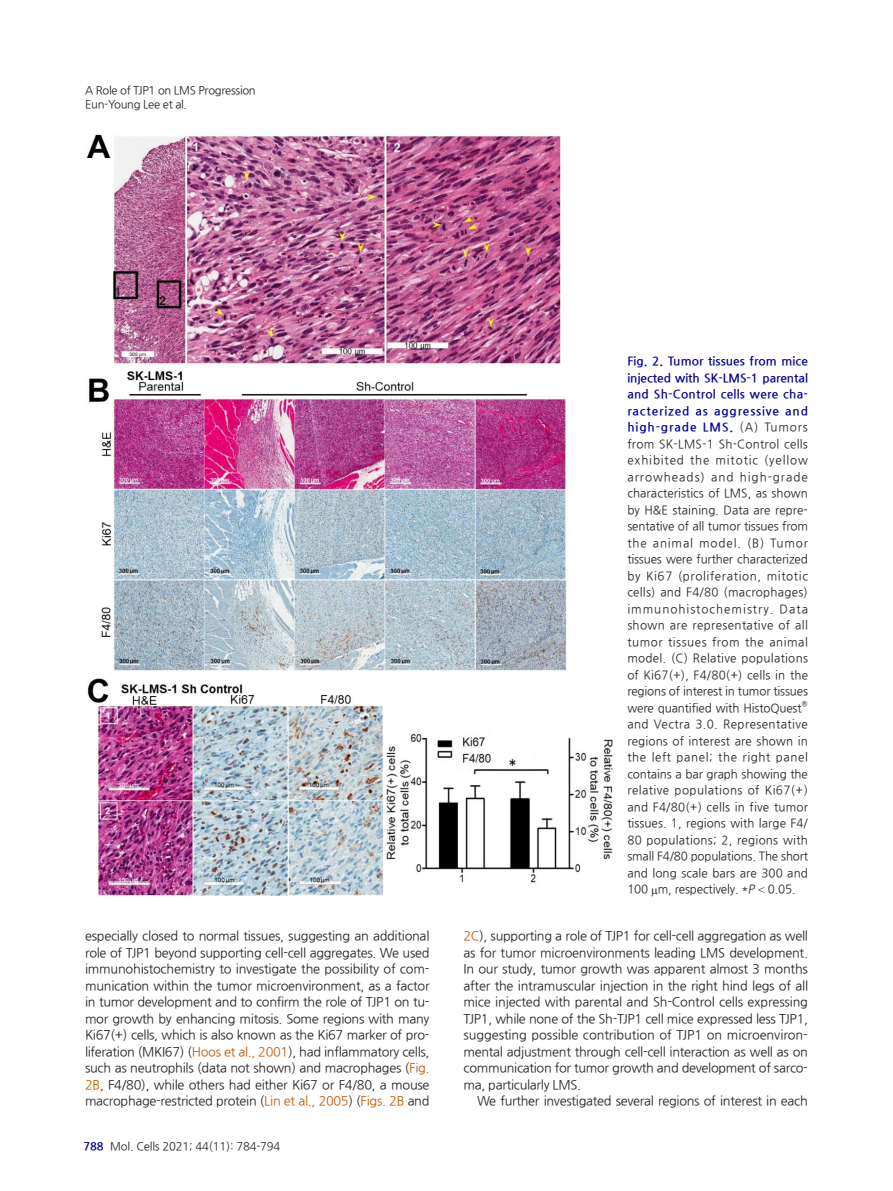
<style>
.page{position:relative;width:893px;height:1191px;background:#fff}
.page>*{position:absolute;margin:0;border:0;box-sizing:border-box;transform-origin:0 0}
.본문{font:12.75px/16.5px "Nanum Gothic";letter-spacing:-.025em;color:#231f20;text-align:justify}
.그림설명{font:12px/16.5px "Nanum Gothic";letter-spacing:-.01em;color:#231f20;text-align:justify}
.t1{font:11.25px/13.5px "Nanum Gothic";letter-spacing:-.025em;color:#231f20}
.그림설명-2{font:7.05px "Nanum Gothic";color:#231f20}
.s1{font-weight:700;color:#00009a}
.s2{font-style:italic}
.s3{font-family:"Times New Roman"}
.s4{color:#c35900}
</style>
<div class="page">
<img style="left:86px;top:133px;width:527px;height:762px">
<p class="t1" style="left:85px;top:84px;width:172px">A Role of TJP1 on LMS Progression<br>Eun-Young Lee et al.</p>
<p class="그림설명" style="left:627px;top:353px;width:182px"><span class="s1">Fig. 2. Tumor tissues from mice injected with SK-LMS-1 parental and Sh-Control cells were cha&shy;racterized as aggressive and high-grade LMS.</span> (A) Tumors from SK-LMS-1 Sh-Control cells exhibited the mitotic (yellow arrowheads) and high-grade characteristics of LMS, as shown by H&amp;E staining. Data are repre&shy;sentative of all tumor tissues from the animal model. (B) Tumor tissues were further characterized by Ki67 (proliferation, mitotic cells) and F4/80 (macrophages) immunohistochemistry. Data shown are representative of all tumor tissues from the animal model. (C) Relative populations of Ki67(+), F4/80(+) cells in the regions of interest in tumor tissues were quantified with HistoQuest</p>
<p class="그림설명-2" style="left:801px;top:700px;width:8px">®</p>
<p class="그림설명" style="left:627px;top:716px;width:182px">and Vectra 3.0. Representative regions of interest are shown in the left panel; the right panel contains a bar graph showing the relative populations of Ki67(+) and F4/80(+) cells in five tumor tissues. 1, regions with large F4/ 80 populations; 2, regions with small F4/80 populations. The short and long scale bars are 300 and 100 m, respectively. *<span class="s2">P</span> <span class="s3">&lt;</span> 0.05.</p>
<p class="본문" style="left:85px;top:928px;width:346px">especially closed to normal tissues, suggesting an additional role of TJP1 beyond supporting cell-cell aggregates. We used immunohistochemistry to investigate the possibility of com&shy;munication within the tumor microenvironment, as a factor in tumor development and to confirm the role of TJP1 on tu&shy;mor growth by enhancing mitosis. Some regions with many Ki67(+) cells, which is also known as the Ki67 marker of pro&shy;liferation (MKI67) (<span class="s4">Hoos et al., 2001</span>), had inflammatory cells, such as neutrophils (data not shown) and macrophages (<span class="s4">Fig.<br>2B</span>, F4/80), while others had either Ki67 or F4/80, a mouse macrophage-restricted protein (<span class="s4">Lin et al., 2005</span>) (<span class="s4">Figs. 2B</span> and</p>
<p class="본문" style="left:463px;top:928px;width:346px"><span class="s4">2C</span>), supporting a role of TJP1 for cell-cell aggregation as well as for tumor microenvironments leading LMS development.<br>In our study, tumor growth was apparent almost 3 months after the intramuscular injection in the right hind legs of all mice injected with parental and Sh-Control cells expressing TJP1, while none of the Sh-TJP1 cell mice expressed less TJP1, suggesting possible contribution of TJP1 on microenviron&shy;mental adjustment through cell-cell interaction as well as on communication for tumor growth and development of sarco&shy;ma, particularly LMS.</p>
<p class="본문" style="left:477px;top:1093px;width:332px">We further investigated several regions of interest in each</p>
<p class="t1" style="left:83px;top:1139px;width:199px"><span class="s1">788</span> Mol. Cells 2021; 44(11): 784-794</p>
</div>
